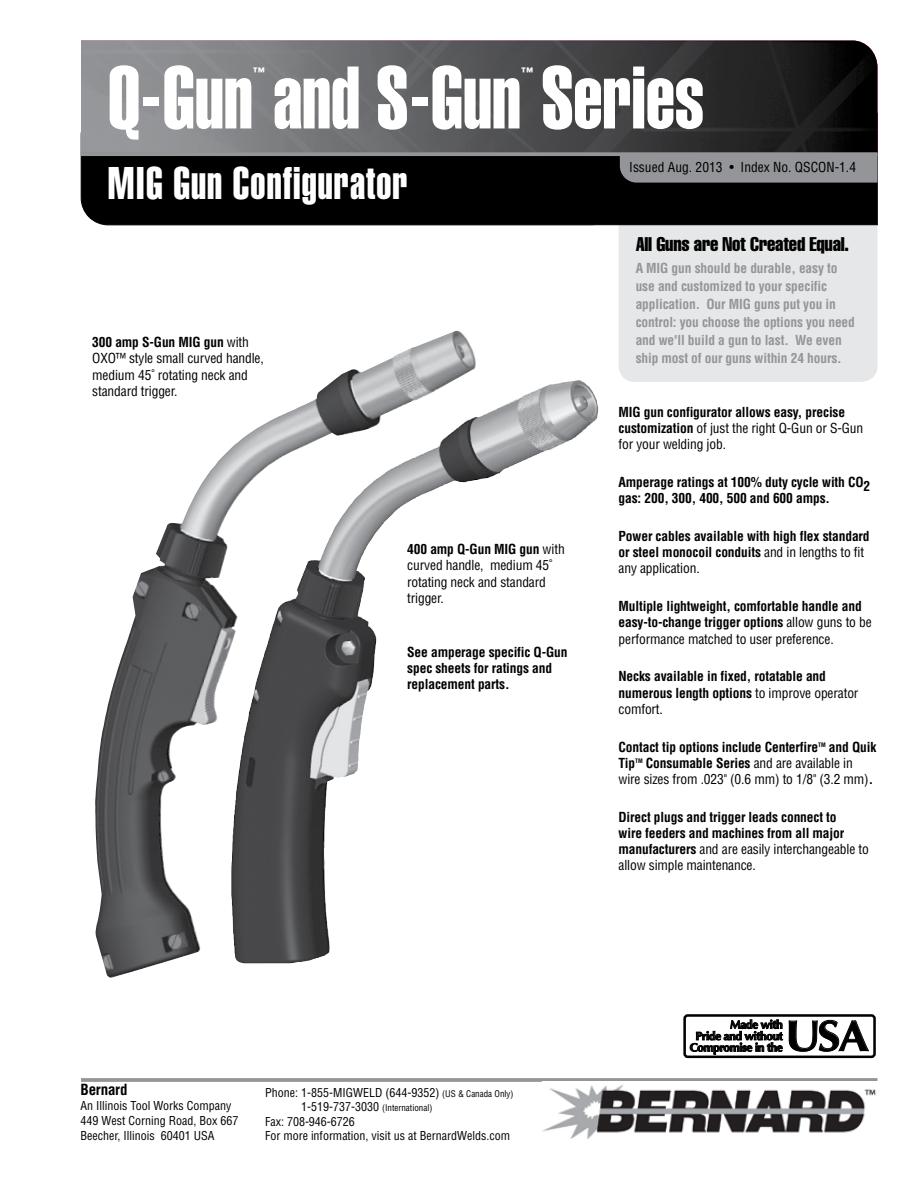
<style>
.page{position:relative;width:918px;height:1188px;background:#fff}
.page>*{position:absolute;margin:0;border:0;box-sizing:border-box;transform-origin:0 0}
.t1{font:87px "Helvetica LT Std Extra Comp";color:#fff}
.t2{font:45px "Helvetica LT Std Extra Comp";letter-spacing:.025em;color:#fff}
.t3{font:700 43.35px "Optima";color:#000;scale:1.06 1}
.t4{font:19.5px "Helvetica LT Std Comp";letter-spacing:-.01em;color:#000}
.t5{font:700 condensed 15px "Helvetica LT Std";letter-spacing:-.015em;color:#000}
.t6{font:700 condensed 13.5px/16.2px "Helvetica LT Std";letter-spacing:-.01em;color:#000}
.t7{font:condensed 13.5px/16.2px "Helvetica LT Std";letter-spacing:-.01em;color:#000}
.t8{font:700 condensed 13.5px/18px "Helvetica LT Std";letter-spacing:-.01em;color:#939598}
.t9{font:condensed 12px/14.7px "Helvetica LT Std";color:#000}
.t10{font:12px "Helvetica LT Std Extra Comp";color:#fff}
.t11{font:700 11.4px/11.4px "Optima";letter-spacing:-.035em;color:#000;text-align:right;scale:1.06 1}
.t12{font:condensed 9px "Helvetica LT Std";color:#000}
.t13{font:700 condensed 6px "Helvetica LT Std";color:#000}
.s1{font-weight:700}
.s2{font-weight:400}
.s3{font-size:9px}
.s4{font-size:12px}
</style>
<div class="page">
<img style="left:476px;top:382px;width:90px;height:97px">
<div style="left:619px;top:151px;width:258px;height:231px;background:#e6e7e8;border-radius:16px"></div>
<div style="left:81px;top:108px;width:797px;height:117px;background:#000"></div>
<img style="left:81px;top:40px;width:796px;height:112px">
<svg style="left:81px;top:1078px;width:796px;height:4px;background:#a3a4a7"></svg>
<svg style="left:81px;top:152px;width:796px;height:4px;background:#8e8d91"></svg>
<div style="left:620px;top:153px;width:257px;height:30px;background:#939598"></div>
<div style="left:683px;top:1014px;width:193px;height:44px;border:5px solid #000;border-radius:2px"></div>
<div style="left:686px;top:1017px;width:187px;height:39px;background:#fff;border-radius:2px"></div>
<svg style="left:789px;top:1020px;width:80px;height:32px"></svg>
<svg style="left:690px;top:1020px;width:93px;height:34px"></svg>
<img style="left:95px;top:331px;width:381px;height:647px">
<img style="left:542px;top:1084px;width:334px;height:55px">
<h1 class="t1" style="left:108px;top:45px;width:597px">Q-Gun and S-Gun Series</h1>
<p class="t10" style="left:253px;top:64px;width:13px">™</p>
<p class="t10" style="left:521px;top:64px;width:13px">™</p>
<h2 class="t2" style="left:108px;top:156px;width:301px">MIG Gun Configurator</h2>
<p class="t7" style="left:92px;top:334px;width:173px"><span class="s1">300 amp S-Gun MIG gun</span> with<br>OXO™ style small curved handle, medium 45˚ rotating neck and standard trigger.</p>
<p class="t7" style="left:407px;top:541px;width:159px"><span class="s1">400 amp Q-Gun MIG gun</span> with curved handle, medium 45˚ rotating neck and standard trigger.</p>
<p class="t6" style="left:407px;top:644px;width:162px">See amperage specific Q-Gun spec sheets for ratings and replacement parts.</p>
<p class="t7" style="left:629px;top:159px;width:228px">Issued Aug. 2013 • Index No. QSCON-1.4</p>
<h3 class="t4" style="left:636px;top:232px;width:215px">All Guns are Not Created Equal.</h3>
<p class="t8" style="left:636px;top:259px;width:221px">A MIG gun should be durable, easy to use and customized to your specific application. Our MIG guns put you in control: you choose the options you need and we'll build a gun to last. We even ship most of our guns within 24 hours.</p>
<p class="t6" style="left:619px;top:404px;width:246px">MIG gun configurator allows easy, precise customization <span class="s2">of just the right Q-Gun or S-Gun for your welding job.</span></p>
<p class="t6" style="left:619px;top:474px;width:253px">Amperage ratings at 100% duty cycle with CO2 gas: 200, 300, 400, 500 and 600 amps.</p>
<p class="t6" style="left:619px;top:528px;width:253px">Power cables available with high flex standard or steel monocoil conduits <span class="s2">and in lengths to fit any application.</span></p>
<p class="t6" style="left:619px;top:598px;width:255px">Multiple lightweight, comfortable handle and easy-to-change trigger options <span class="s2">allow guns to be performance matched to user preference.</span></p>
<p class="t6" style="left:619px;top:668px;width:241px">Necks available in fixed, rotatable and numerous length options <span class="s2">to improve operator comfort.</span></p>
<p class="t6" style="left:619px;top:738px;width:201px">Contact tip options include Centerfire</p>
<p class="t13" style="left:818px;top:741px;width:9px">TM</p>
<p class="t6" style="left:829px;top:738px;width:49px">and Quik</p>
<p class="t6" style="left:619px;top:755px;width:18px">Tip</p>
<p class="t13" style="left:635px;top:757px;width:9px">TM</p>
<p class="t7" style="left:619px;top:755px;width:256px;text-align:center"><span class="s1">Consumable Series</span> and are available in<br>wire sizes from .023" (0.6 mm) to 1/8" (3.2 mm)<span class="s1">.</span></p>
<p class="t6" style="left:619px;top:809px;width:252px">Direct plugs and trigger leads connect to<br>wire feeders and machines from all major manufacturers <span class="s2">and are easily interchangeable to allow simple maintenance.</span></p>
<p class="t5" style="left:81px;top:1080px;width:48px">Bernard</p>
<p class="t9" style="left:81px;top:1098px;width:159px">An Illinois Tool Works Company<br>449 West Corning Road, Box 667<br>Beecher, Illinois 60401 USA</p>
<p class="t9" style="left:265px;top:1085px;width:250px">Phone: 1-855-MIGWELD (644-9352) <span class="s3">(US &amp; Canada Only)</span></p>
<p class="t12" style="left:301px;top:1102px;width:133px"><span class="s4">1-519-737-3030</span> (International)</p>
<p class="t9" style="left:265px;top:1114px;width:247px">Fax: 708-946-6726<br>For more information, visit us at BernardWelds.com</p>
<p class="t11" style="left:690px;top:1019px;width:89px">Made with<br>Pride and without<br>Compromise in the</p>
<h3 class="t3" style="left:785px;top:1011px;width:81px">USA</h3>
</div>
